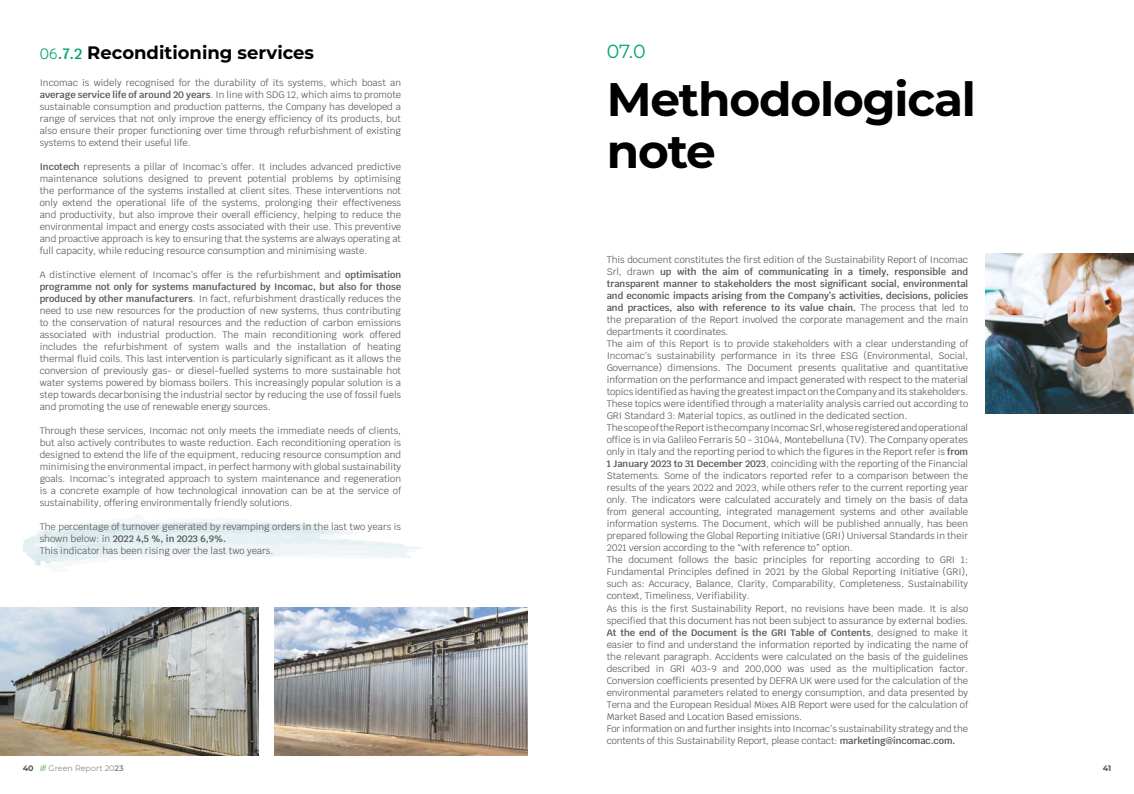
<style>
.page{position:relative;width:1134px;height:794px;background:#fff}
.page>*{position:absolute;margin:0;border:0;box-sizing:border-box;transform-origin:0 0}
.t1{font:700 47px/52px "Montserrat";letter-spacing:-.025em;color:#000}
.t2{font:19px "Montserrat";color:#00a66b}
.t3{font:700 18px "Montserrat";color:#000}
.t4{font:9.4px/12px "Krub";letter-spacing:-.005em;color:#575756;text-align:justify}
.t5{font:8px "Montserrat";color:#878787}
.t6{font:700 8px "Montserrat";color:#575756}
.s1{font-family:"Krub";font-weight:400;font-size:15px;color:#00a66b}
.s2{font-family:"Krub";font-weight:600;font-size:15px;color:#00a66b}
.s3{font-weight:600}
</style>
<div class="page">
<svg style="left:40px;top:765px;width:6px;height:6px"></svg>
<svg style="left:22px;top:521px;width:401px;height:45px"></svg>
<img style="left:275px;top:607px;width:252px;height:148px">
<img style="left:0;top:607px;width:258px;height:148px">
<img style="left:985px;top:254px;width:149px;height:160px">
<h3 class="t3" style="left:40px;top:40px;width:276px"><span class="s1">06</span><span class="s2">.7.2</span> Reconditioning services</h3>
<p class="t4" style="left:40px;top:77px;width:363px">Incomac is widely recognised for the durability of its systems, which boast an <span class="s3">average service life of around 20 years</span>. In line with SDG 12, which aims to promote sustainable consumption and production patterns, the Company has developed a range of services that not only improve the energy efficiency of its products, but also ensure their proper functioning over time through refurbishment of existing systems to extend their useful life.</p>
<p class="t4" style="left:40px;top:161px;width:363px"><span class="s3">Incotech</span> represents a pillar of Incomac’s offer. It includes advanced predictive maintenance solutions designed to prevent potential problems by optimising the performance of the systems installed at client sites. These interventions not only extend the operational life of the systems, prolonging their effectiveness and productivity, but also improve their overall efficiency, helping to reduce the environmental impact and energy costs associated with their use. This preventive and proactive approach is key to ensuring that the systems are always operating at full capacity, while reducing resource consumption and minimising waste.</p>
<p class="t4" style="left:40px;top:269px;width:363px">A distinctive element of Incomac’s offer is the refurbishment and <span class="s3">optimisation programme not only for systems manufactured by Incomac, but also for those produced by other manufacturers</span>. In fact, refurbishment drastically reduces the need to use new resources for the production of new systems, thus contributing to the conservation of natural resources and the reduction of carbon emissions associated with industrial production. The main reconditioning work offered includes the refurbishment of system walls and the installation of heating thermal fluid coils. This last intervention is particularly significant as it allows the conversion of previously gas- or diesel-fuelled systems to more sustainable hot water systems powered by biomass boilers. This increasingly popular solution is a step towards decarbonising the industrial sector by reducing the use of fossil fuels and promoting the use of renewable energy sources.</p>
<p class="t4" style="left:40px;top:425px;width:363px">Through these services, Incomac not only meets the immediate needs of clients, but also actively contributes to waste reduction. Each reconditioning operation is designed to extend the life of the equipment, reducing resource consumption and minimising the environmental impact, in perfect harmony with global sustainability goals. Incomac’s integrated approach to system maintenance and regeneration is a concrete example of how technological innovation can be at the service of sustainability, offering environmentally friendly solutions.</p>
<p class="t4" style="left:40px;top:521px;width:363px;text-align:left">The percentage of turnover generated by revamping orders in the last two years is shown below: in <span class="s3">2022 4,5 %, in 2023 6,9%.<br></span>This indicator has been rising over the last two years.</p>
<h2 class="t2" style="left:607px;top:39px;width:41px">07.0</h2>
<h1 class="t1" style="left:607px;top:72px;width:371px">Methodological note</h1>
<p class="t4" style="left:607px;top:254px;width:363px;text-align:left">This document constitutes the first edition of the Sustainability Report of Incomac Srl, drawn <span class="s3">up with the aim of communicating in a timely, responsible and transparent manner to stakeholders the most significant social, environmental and economic impacts arising from the Company’s activities, decisions, policies and practices, also with reference to its value chain.</span> The process that led to the preparation of the Report involved the corporate management and the main departments it coordinates.<br>The aim of this Report is to provide stakeholders with a clear understanding of Incomac’s sustainability performance in its three ESG (Environmental, Social, Governance) dimensions. The Document presents qualitative and quantitative information on the performance and impact generated with respect to the material topics identified as having the greatest impact on the Company and its stakeholders.<br>These topics were identified through a materiality analysis carried out according to GRI Standard 3: Material topics, as outlined in the dedicated section.<br>The scope of the Report is the company Incomac Srl, whose registered and operational office is in via Galileo Ferraris 50 - 31044, Montebelluna (TV). The Company operates only in Italy and the reporting period to which the figures in the Report refer is <span class="s3">from 1 January 2023 to 31 December 2023</span>, coinciding with the reporting of the Financial Statements. Some of the indicators reported refer to a comparison between the results of the years 2022 and 2023, while others refer to the current reporting year only. The indicators were calculated accurately and timely on the basis of data from general accounting, integrated management systems and other available information systems. The Document, which will be published annually, has been prepared following the Global Reporting Initiative (GRI) Universal Standards in their 2021 version according to the “with reference to” option.<br>The document follows the basic principles for reporting according to GRI 1:<br>Fundamental Principles defined in 2021 by the Global Reporting Initiative (GRI), such as: Accuracy, Balance, Clarity, Comparability, Completeness, Sustainability context, Timeliness, Verifiability.<br>As this is the first Sustainability Report, no revisions have been made. It is also specified that this document has not been subject to assurance by external bodies.<br><span class="s3">At the end of the Document is the GRI Table of Contents</span>, designed to make it easier to find and understand the information reported by indicating the name of the relevant paragraph. Accidents were calculated on the basis of the guidelines described in GRI 403-9 and 200,000 was used as the multiplication factor.<br>Conversion coefficients presented by DEFRA UK were used for the calculation of the environmental parameters related to energy consumption, and data presented by Terna and the European Residual Mixes AIB Report were used for the calculation of Market Based and Location Based emissions.<br>For information on and further insights into Incomac’s sustainability strategy and the contents of this Sustainability Report, please contact: <span class="s3">marketing@incomac.com.</span></p>
<p class="t6" style="left:23px;top:763px;width:12px">40</p>
<p class="t5" style="left:49px;top:763px;width:77px">Green Report 20<span class="s3">23</span></p>
<p class="t6" style="left:1103px;top:763px;width:10px">41</p>
</div>
